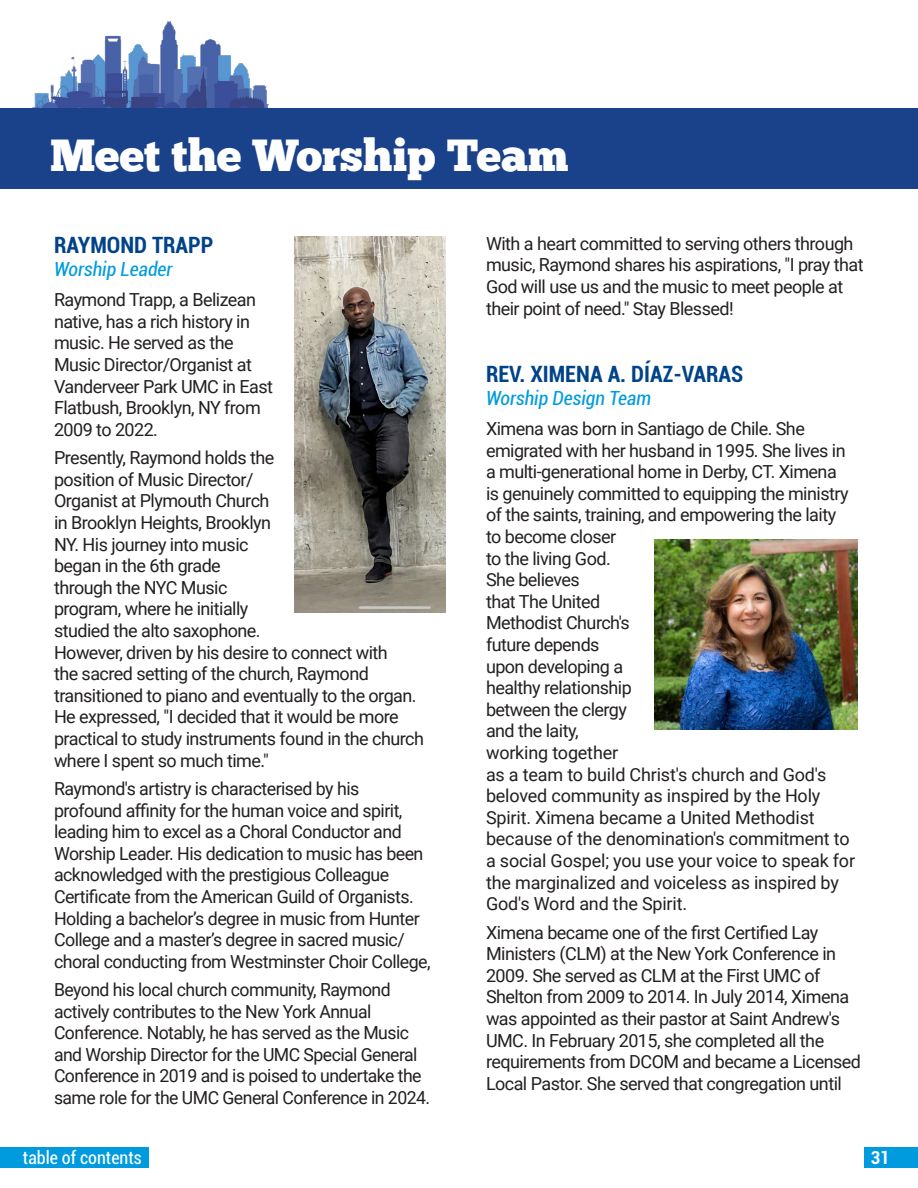
<style>
.page{position:relative;width:918px;height:1188px;background:#fff}
.page>*{position:absolute;margin:0;border:0;box-sizing:border-box;transform-origin:0 0}
.t1{font:45px "Chunk Five";letter-spacing:-.005em;color:#fff}
.worship_team__name{font:700 condensed 22.5px "Roboto";color:#004389}
.worship_team_title{font:italic condensed 19.5px "Roboto";color:#009bde}
.worship_text{font:18px/21.6px "Roboto";letter-spacing:-.03em;color:#231f20}
.t2{font:condensed 18px "Roboto";color:#fff}
.t3{font:700 condensed 18px "Roboto";color:#fff}
</style>
<div class="page">
<img style="left:32px;top:21px;width:236px;height:87px">
<div style="left:0;top:108px;width:918px;height:81px;background:#1a428a"></div>
<img style="left:294px;top:236px;width:152px;height:376px">
<img style="left:655px;top:540px;width:202px;height:189px">
<div style="left:864px;top:1148px;width:54px;height:20px;background:#009bde"></div>
<div style="left:0;top:1148px;width:148px;height:20px;background:#009bde"></div>
<h1 class="t1" style="left:50px;top:127px;width:520px">Meet the Worship Team</h1>
<p class="worship_team__name" style="left:54px;top:229px;width:161px">RAYMOND TRAPP</p>
<p class="worship_team_title" style="left:54px;top:256px;width:120px">Worship Leader</p>
<p class="worship_text" style="left:54px;top:288px;width:221px">Raymond Trapp, a Belizean native, has a rich history in music. He served as the<br>Music Director/Organist at<br>Vanderveer Park UMC in East<br>Flatbush, Brooklyn, NY from<br>2009 to 2022.</p>
<p class="worship_text" style="left:54px;top:446px;width:371px">Presently, Raymond holds the<br>position of Music Director/<br>Organist at Plymouth Church<br>in Brooklyn Heights, Brooklyn<br>NY. His journey into music<br>began in the 6th grade<br>through the NYC Music<br>program, where he initially<br>studied the alto saxophone.<br>However, driven by his desire to connect with<br>the sacred setting of the church, Raymond transitioned to piano and eventually to the organ.<br>He expressed, "I decided that it would be more practical to study instruments found in the church where I spent so much time."</p>
<p class="worship_text" style="left:54px;top:777px;width:378px">Raymond's artistry is characterised by his profound affinity for the human voice and spirit, leading him to excel as a Choral Conductor and Worship Leader. His dedication to music has been acknowledged with the prestigious Colleague Certificate from the American Guild of Organists.<br>Holding a bachelor’s degree in music from Hunter College and a master’s degree in sacred music/ choral conducting from Westminster Choir College,</p>
<p class="worship_text" style="left:54px;top:978px;width:378px">Beyond his local church community, Raymond actively contributes to the New York Annual Conference. Notably, he has served as the Music and Worship Director for the UMC Special General Conference in 2019 and is poised to undertake the same role for the UMC General Conference in 2024.</p>
<p class="worship_text" style="left:486px;top:232px;width:379px">With a heart committed to serving others through music, Raymond shares his aspirations, "I pray that God will use us and the music to meet people at their point of need." Stay Blessed!</p>
<p class="worship_team__name" style="left:486px;top:358px;width:259px">REV. XIMENA A. DÍAZ-VARAS</p>
<p class="worship_team_title" style="left:486px;top:385px;width:167px">Worship Design Team</p>
<p class="worship_text" style="left:486px;top:417px;width:371px">Ximena was born in Santiago de Chile. She emigrated with her husband in 1995. She lives in a multi-generational home in Derby, CT. Ximena<br>is genuinely committed to equipping the ministry of the saints, training, and empowering the laity to become closer<br>to the living God.<br>She believes<br>that The United<br>Methodist Church's<br>future depends<br>upon developing a<br>healthy relationship<br>between the clergy<br>and the laity,<br>working together<br>as a team to build Christ's church and God's beloved community as inspired by the Holy<br>Spirit. Ximena became a United Methodist because of the denomination's commitment to a social Gospel; you use your voice to speak for the marginalized and voiceless as inspired by<br>God's Word and the Spirit.</p>
<p class="worship_text" style="left:486px;top:921px;width:376px">Ximena became one of the first Certified Lay Ministers (CLM) at the New York Conference in 2009. She served as CLM at the First UMC of Shelton from 2009 to 2014. In July 2014, Ximena was appointed as their pastor at Saint Andrew's UMC. In February 2015, she completed all the requirements from DCOM and became a Licensed Local Pastor. She served that congregation until</p>
<p class="t2" style="left:23px;top:1145px;width:120px">table of contents</p>
<p class="t3" style="left:871px;top:1145px;width:20px">31</p>
</div>
